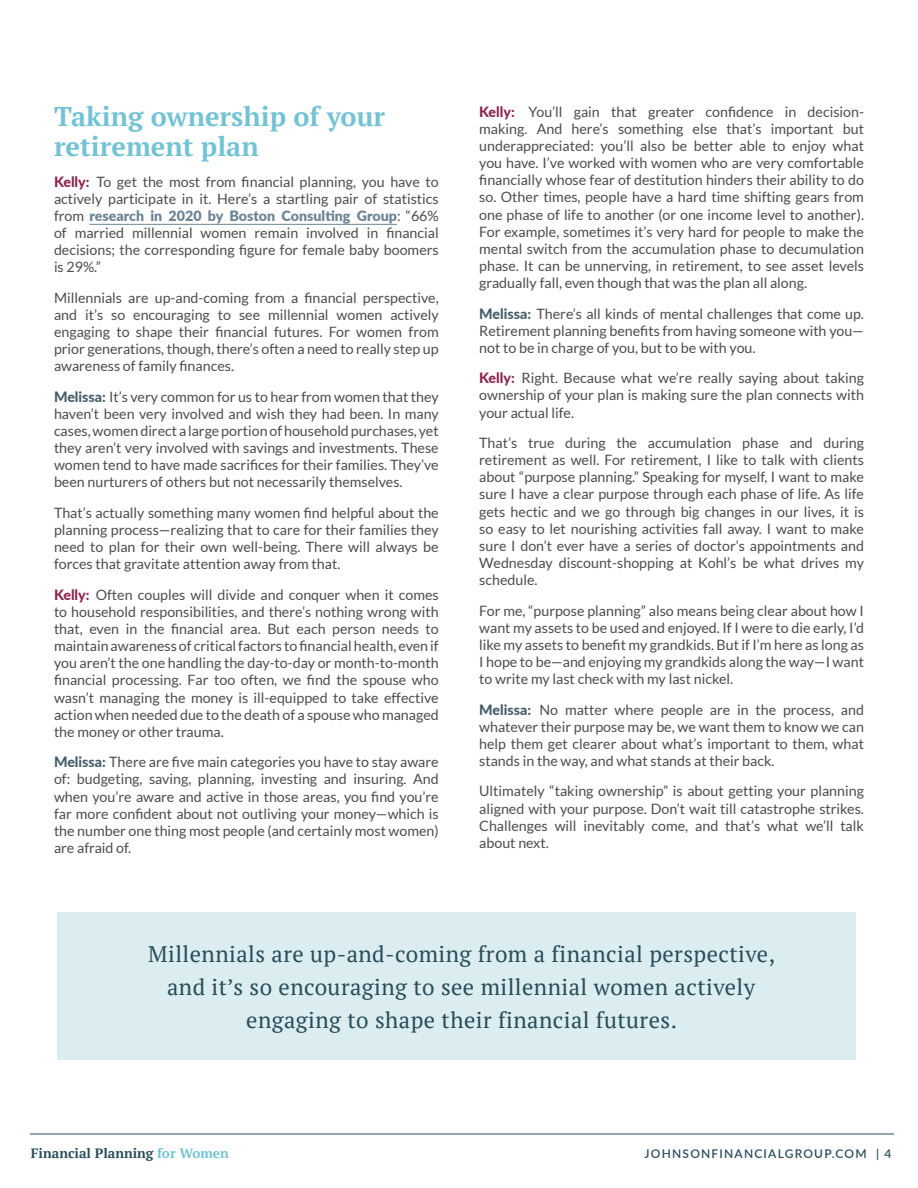
<style>
.page{position:relative;width:918px;height:1188px;background:#fff}
.page>*{position:absolute;margin:0;border:0;box-sizing:border-box;transform-origin:0 0}
.WP-_Paragraph_Header{font:700 27px/30px "PT Serif";color:#73c3d4}
.Intro_Callout_Text{font:22.5px/33px "PT Serif";letter-spacing:.02em;color:#294c59;text-align:center}
.WP-_2_Col_body_text{font:14.25px/17.1px "Lato";color:#4b4c4d;text-align:justify}
.t1{font:700 13.5px "PT Serif";color:#294c59}
.t2{font:600 12px "Lato";letter-spacing:.1em;color:#294c59}
.s1{font-weight:800;color:#8b224f}
.s2{font-weight:900;color:#6d8495}
.s3{font-weight:800;color:#445c69}
.s4{color:#73c2d4}
</style>
<div class="page">
<hr style="left:30px;top:1134px;width:864px;height:1px;background:#294c59">
<div style="left:57px;top:912px;width:798px;height:148px;background:#dbedf0"></div>
<hr style="left:89px;top:224px;width:308px;height:1px;background:#6d8495">
<p class="WP-_Paragraph_Header" style="left:54px;top:101px;width:333px">Taking ownership of your retirement plan</p>
<p class="WP-_2_Col_body_text" style="left:54px;top:173px;width:386px"><span class="s1">Kelly:</span> To get the most from financial planning, you have to actively participate in it. Here’s a startling pair of statistics from <span class="s2">research in 2020 by Boston Consulting Group</span>: “66% of married millennial women remain involved in financial decisions; the corresponding figure for female baby boomers is 29%.”</p>
<p class="WP-_2_Col_body_text" style="left:54px;top:289px;width:386px">Millennials are up-and-coming from a financial perspective, and it’s so encouraging to see millennial women actively engaging to shape their financial futures. For women from prior generations, though, there’s often a need to really step up awareness of family finances.</p>
<p class="WP-_2_Col_body_text" style="left:54px;top:388px;width:386px"><span class="s3">Melissa:</span> It’s very common for us to hear from women that they haven’t been very involved and wish they had been. In many cases, women direct a large portion of household purchases, yet they aren’t very involved with savings and investments. These women tend to have made sacrifices for their families. They’ve been nurturers of others but not necessarily themselves.</p>
<p class="WP-_2_Col_body_text" style="left:54px;top:504px;width:386px">That’s actually something many women find helpful about the planning process—realizing that to care for their families they need to plan for their own well-being. There will always be forces that gravitate attention away from that.</p>
<p class="WP-_2_Col_body_text" style="left:54px;top:586px;width:386px"><span class="s1">Kelly:</span> Often couples will divide and conquer when it comes to household responsibilities, and there’s nothing wrong with that, even in the financial area. But each person needs to maintain awareness of critical factors to financial health, even if you aren’t the one handling the day-to-day or month-to-month financial processing. Far too often, we find the spouse who wasn’t managing the money is ill-equipped to take effective action when needed due to the death of a spouse who managed the money or other trauma.</p>
<p class="WP-_2_Col_body_text" style="left:54px;top:754px;width:386px"><span class="s3">Melissa:</span> There are five main categories you have to stay aware of: budgeting, saving, planning, investing and insuring. And when you’re aware and active in those areas, you find you’re far more confident about not outliving your money—which is the number one thing most people (and certainly most women) are afraid of.</p>
<p class="WP-_2_Col_body_text" style="left:479px;top:103px;width:386px"><span class="s1">Kelly:</span> You’ll gain that greater confidence in decision&shy;making. And here’s something else that’s important but underappreciated: you’ll also be better able to enjoy what you have. I’ve worked with women who are very comfortable financially whose fear of destitution hinders their ability to do so. Other times, people have a hard time shifting gears from one phase of life to another (or one income level to another).<br>For example, sometimes it’s very hard for people to make the mental switch from the accumulation phase to decumulation phase. It can be unnerving, in retirement, to see asset levels gradually fall, even though that was the plan all along.</p>
<p class="WP-_2_Col_body_text" style="left:479px;top:305px;width:386px"><span class="s3">Melissa:</span> There’s all kinds of mental challenges that come up.<br>Retirement planning benefits from having someone with you— not to be in charge of you, but to be with you.</p>
<p class="WP-_2_Col_body_text" style="left:479px;top:370px;width:386px"><span class="s1">Kelly:</span> Right. Because what we’re really saying about taking ownership of your plan is making sure the plan connects with your actual life.</p>
<p class="WP-_2_Col_body_text" style="left:479px;top:434px;width:386px">That’s true during the accumulation phase and during retirement as well. For retirement, I like to talk with clients about “purpose planning.” Speaking for myself, I want to make sure I have a clear purpose through each phase of life. As life gets hectic and we go through big changes in our lives, it is so easy to let nourishing activities fall away. I want to make sure I don’t ever have a series of doctor’s appointments and Wednesday discount-shopping at Kohl’s be what drives my schedule.</p>
<p class="WP-_2_Col_body_text" style="left:479px;top:602px;width:386px">For me, “purpose planning” also means being clear about how I want my assets to be used and enjoyed. If I were to die early, I’d like my assets to benefit my grandkids. But if I’m here as long as I hope to be—and enjoying my grandkids along the way—I want to write my last check with my last nickel.</p>
<p class="WP-_2_Col_body_text" style="left:479px;top:701px;width:386px"><span class="s3">Melissa:</span> No matter where people are in the process, and whatever their purpose may be, we want them to know we can help them get clearer about what’s important to them, what stands in the way, and what stands at their back.</p>
<p class="WP-_2_Col_body_text" style="left:479px;top:783px;width:386px">Ultimately “taking ownership” is about getting your planning aligned with your purpose. Don’t wait till catastrophe strikes.<br>Challenges will inevitably come, and that’s what we’ll talk about next.</p>
<p class="Intro_Callout_Text" style="left:148px;top:937px;width:628px">Millennials are up-and-coming from a financial perspective, and it’s so encouraging to see millennial women actively engaging to shape their financial futures.</p>
<p class="t1" style="left:31px;top:1145px;width:199px">Financial Planning <span class="s4">for Women</span></p>
<p class="t2" style="left:645px;top:1145px;width:248px">JOHNSONFINANCIALGROUP.COM | 4</p>
</div>
